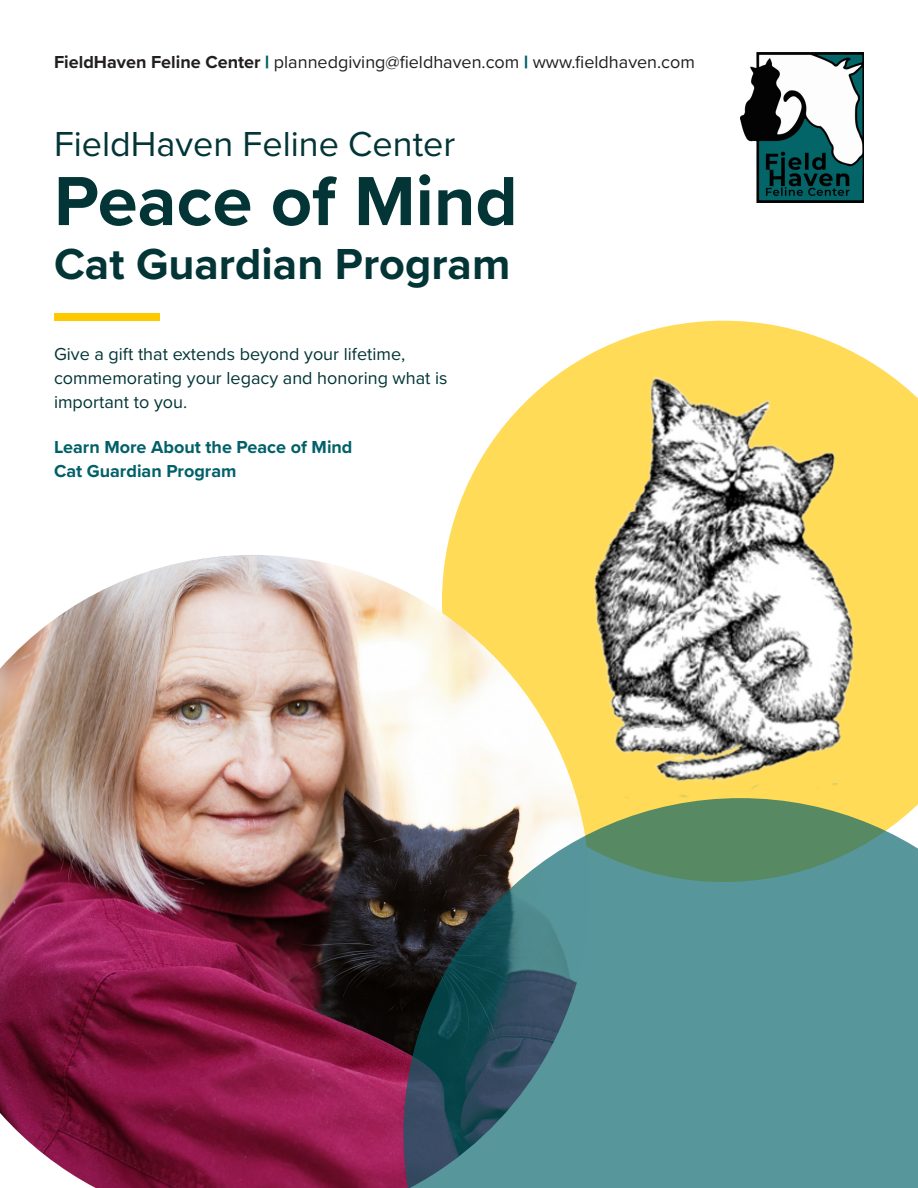
<style>
.page{position:relative;width:918px;height:1188px;background:#fff}
.page>*{position:absolute;margin:0;border:0;box-sizing:border-box;transform-origin:0 0}
.t1{font:700 72px "Proxima Nova";color:#033537}
.t2{font:700 45px "Proxima Nova";color:#033537}
.t3{font:36px "Proxima Nova";color:#033537}
.t4{font:18px/24px "Proxima Nova";color:#033537}
.t5{font:18px "Proxima Nova";color:#231f20}
.t6{font:700 18px/24px "Proxima Nova";color:#006068}
.s1{font-weight:700}
.s2{font-weight:900;color:#006068}
</style>
<div class="page">
<img style="left:740px;top:53px;width:124px;height:150px">
<svg style="left:445px;top:321px;width:473px;height:477px;fill:#ffdb57"></svg>
<img style="left:565px;top:375px;width:317px;height:423px">
<img style="left:0;top:555px;width:590px;height:633px">
<svg style="left:403px;top:798px;width:515px;height:390px;background:#568785"></svg>
<div style="left:54px;top:313px;width:106px;height:8px;background:#ffc900"></div>
<p class="t5" style="left:54px;top:49px;width:643px"><span class="s1">FieldHaven Feline Center</span> <span class="s2">|</span> plannedgiving@fieldhaven.com <span class="s2">|</span> www.fieldhaven.com</p>
<p class="t3" style="left:54px;top:117px;width:403px">FieldHaven Feline Center</p>
<p class="t1" style="left:54px;top:147px;width:465px">Peace of Mind</p>
<p class="t2" style="left:54px;top:231px;width:458px">Cat Guardian Program</p>
<p class="t4" style="left:54px;top:341px;width:395px">Give a gift that extends beyond your lifetime, commemorating your legacy and honoring what is important to you.</p>
<p class="t6" style="left:54px;top:435px;width:300px">Learn More About the Peace of Mind<br>Cat Guardian Program</p>
</div>
